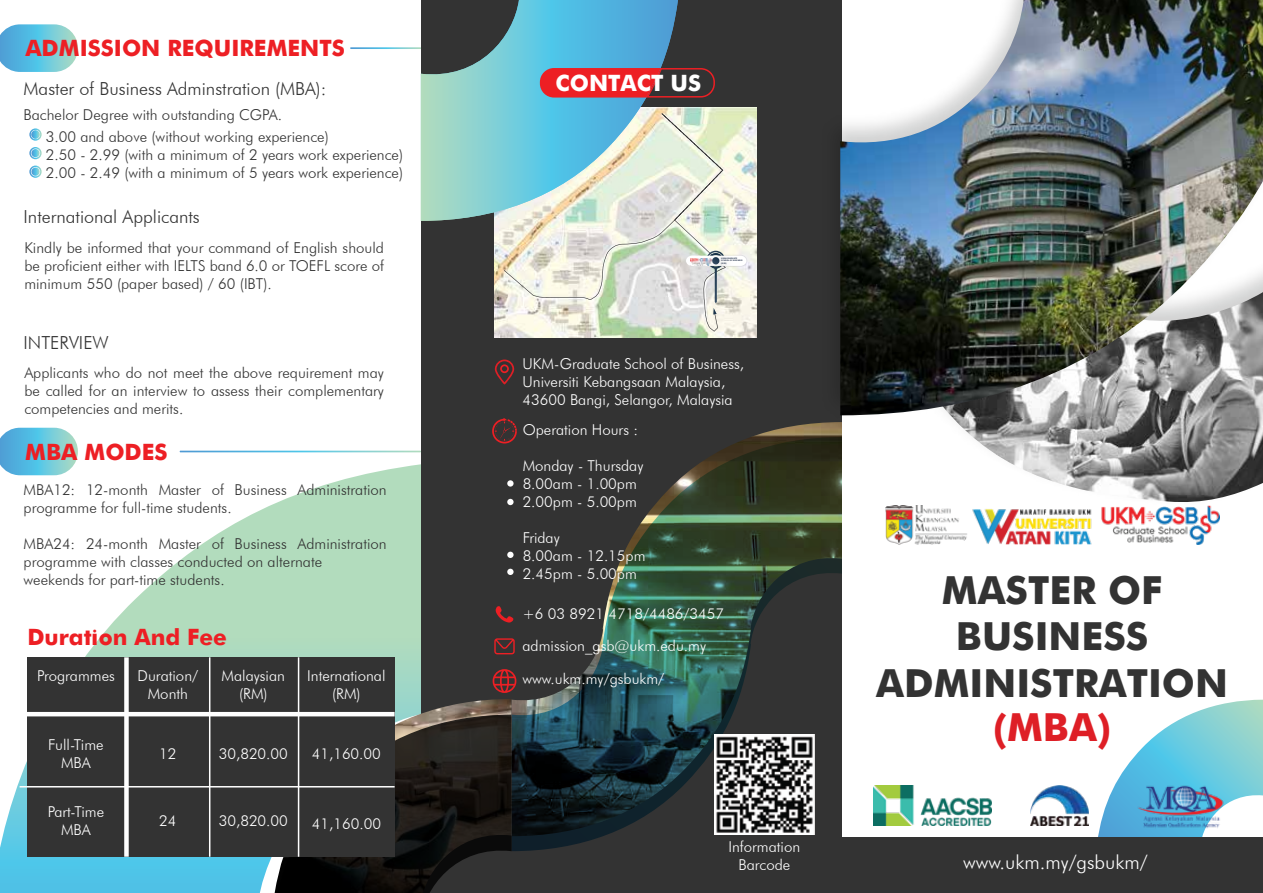
<style>
.page{position:relative;width:1263px;height:893px;background:#fff}
.page>*{position:absolute;margin:0;border:0;box-sizing:border-box;transform-origin:0 0}
.t1{font:700 38.7px/46.3px "Futura";color:#333;text-align:center}
.t2{font:700 38.7px "Futura";color:#de1f26}
.t3{font:700 22.5px "Futura";color:#ed1f24}
.t4{font:700 22.5px "Futura";color:#fff}
.t5{font:300 19.5px "Futura BT";color:#fff}
.t6{font:300 18px "Futura BT";color:#333}
.t7{font:300 15px/18px "Futura BT";color:#333}
.t8{font:300 15px/18px "Futura BT";color:#fff;text-align:center}
.t9{font:800 1.95px/2.4px "Open Sans";color:#475368}
</style>
<div class="page">
<svg style="left:1097px;top:700px;width:166px;height:138px"></svg>
<svg style="left:0;top:464px;width:421px;height:429px"></svg>
<svg style="left:0;top:24px;width:78px;height:48px;background:#77c7de"></svg>
<svg style="left:0;top:428px;width:78px;height:47px;background:#75c7de"></svg>
<img style="left:959px;top:425px;width:304px;height:77px">
<div style="left:421px;top:0;width:421px;height:893px;background:#333"></div>
<img style="left:395px;top:699px;width:117px;height:16px">
<svg style="left:272px;top:715px;width:240px;height:178px"></svg>
<div style="left:842px;top:838px;width:421px;height:55px;background:#333"></div>
<img style="left:840px;top:415px;width:423px;height:10px">
<img style="left:840px;top:0;width:423px;height:415px">
<img style="left:885px;top:506px;width:334px;height:39px">
<img style="left:873px;top:785px;width:118px;height:40px">
<img style="left:1030px;top:786px;width:59px;height:39px">
<img style="left:1119px;top:775px;width:123px;height:60px">
<svg style="left:29px;top:128px;width:13px;height:13px"></svg>
<svg style="left:29px;top:147px;width:13px;height:12px"></svg>
<svg style="left:29px;top:166px;width:13px;height:12px"></svg>
<img style="left:494px;top:108px;width:262px;height:229px">
<img style="left:662px;top:247px;width:95px;height:91px">
<svg style="left:504px;top:113px;width:243px;height:219px;background:#e2e4d7"></svg>
<hr style="left:678px;top:113px;width:1px;height:108px;background:#333">
<hr style="left:679px;top:113px;width:2px;height:108px;background:#333">
<hr style="left:681px;top:113px;width:1px;height:108px;background:#333">
<hr style="left:682px;top:113px;width:1px;height:108px;background:#333">
<hr style="left:683px;top:113px;width:2px;height:108px;background:#333">
<hr style="left:685px;top:113px;width:1px;height:108px;background:#333">
<hr style="left:686px;top:113px;width:2px;height:108px;background:#333">
<hr style="left:688px;top:113px;width:1px;height:108px;background:#333">
<hr style="left:689px;top:113px;width:1px;height:108px;background:#333">
<hr style="left:690px;top:113px;width:2px;height:108px;background:#333">
<hr style="left:692px;top:113px;width:1px;height:108px;background:#333">
<hr style="left:693px;top:113px;width:1px;height:108px;background:#333">
<hr style="left:694px;top:113px;width:2px;height:108px;background:#333">
<hr style="left:696px;top:113px;width:1px;height:108px;background:#333">
<hr style="left:697px;top:113px;width:1px;height:108px;background:#333">
<hr style="left:698px;top:113px;width:2px;height:108px;background:#333">
<hr style="left:700px;top:113px;width:1px;height:108px;background:#333">
<hr style="left:701px;top:113px;width:2px;height:108px;background:#333">
<hr style="left:703px;top:113px;width:1px;height:108px;background:#333">
<hr style="left:704px;top:113px;width:1px;height:108px;background:#333">
<hr style="left:705px;top:113px;width:2px;height:108px;background:#333">
<hr style="left:707px;top:113px;width:1px;height:108px;background:#333">
<hr style="left:708px;top:113px;width:1px;height:108px;background:#333">
<hr style="left:709px;top:113px;width:2px;height:108px;background:#333">
<hr style="left:711px;top:113px;width:1px;height:108px;background:#333">
<hr style="left:712px;top:113px;width:2px;height:108px;background:#333">
<hr style="left:714px;top:113px;width:1px;height:108px;background:#333">
<hr style="left:715px;top:113px;width:1px;height:108px;background:#333">
<hr style="left:716px;top:113px;width:2px;height:108px;background:#333">
<hr style="left:718px;top:113px;width:1px;height:108px;background:#333">
<hr style="left:719px;top:113px;width:1px;height:108px;background:#333">
<hr style="left:720px;top:113px;width:2px;height:108px;background:#333">
<hr style="left:722px;top:113px;width:1px;height:108px;background:#333">
<img style="left:690px;top:258px;width:21px;height:7px">
<img style="left:752px;top:422px;width:90px;height:15px">
<img style="left:512px;top:437px;width:330px;height:414px">
<svg style="left:494px;top:638px;width:21px;height:16px"></svg>
<svg style="left:495px;top:360px;width:19px;height:24px"></svg>
<svg style="left:496px;top:606px;width:17px;height:17px"></svg>
<img style="left:714px;top:734px;width:100px;height:100px">
<svg style="left:492px;top:418px;width:25px;height:25px"></svg>
<div style="left:27px;top:657px;width:368px;height:199px;background:#333"></div>
<div style="left:124px;top:657px;width:5px;height:200px;background:#fff"></div>
<hr style="left:209px;top:657px;width:1px;height:200px;background:#fff">
<hr style="left:298px;top:657px;width:1px;height:200px;background:#fff">
<hr style="left:20px;top:712px;width:375px;height:4px;background:#fff">
<hr style="left:20px;top:786px;width:375px;height:1px;background:#fff">
<svg style="left:493px;top:669px;width:23px;height:24px"></svg>
<svg style="left:507px;top:480px;width:7px;height:7px"></svg>
<div style="left:507px;top:499px;width:7px;height:6px;background:#fff;border-radius:50%"></div>
<div style="left:507px;top:552px;width:7px;height:6px;background:#fff;border-radius:50%"></div>
<div style="left:507px;top:569px;width:7px;height:6px;background:#fff;border-radius:50%"></div>
<svg style="left:350px;top:47px;width:71px;height:2px"></svg>
<svg style="left:180px;top:451px;width:241px;height:1px"></svg>
<svg style="left:421px;top:0;width:257px;height:221px;background:#80bac3"></svg>
<svg style="left:540px;top:68px;width:175px;height:30px"></svg>
<h2 class="t3" style="left:25px;top:32px;width:321px">ADMISSION REQUIREMENTS</h2>
<p class="t6" style="left:24px;top:77px;width:304px">Master of Business Adminstration (MBA):</p>
<p class="t7" style="left:46px;top:103px;width:284px;line-height:21.9px;text-indent:-22px">Bachelor Degree with outstanding CGPA.<br>3.00 and above (without working experience)</p>
<p class="t7" style="left:46px;top:145px;width:359px">2.50 - 2.99 (with a minimum of 2 years work experience)<br>2.00 - 2.49 (with a minimum of 5 years work experience)</p>
<p class="t6" style="left:24px;top:206px;width:178px">International Applicants</p>
<p class="t7" style="left:24px;top:238px;width:361px;text-align:justify">Kindly be informed that your command of English should be proficient either with IELTS band 6.0 or TOEFL score of minimum 550 (paper based) / 60 (IBT).</p>
<p class="t6" style="left:24px;top:332px;width:87px">INTERVIEW</p>
<p class="t7" style="left:24px;top:364px;width:361px;text-align:justify">Applicants who do not meet the above requirement may be called for an interview to assess their complementary competencies and merits.</p>
<h2 class="t3" style="left:25px;top:435px;width:144px">MBA MODES</h2>
<p class="t7" style="left:24px;top:480px;width:365px">MBA12: 12-month Master of Business Administration programme for full-time students.</p>
<p class="t7" style="left:24px;top:534px;width:365px">MBA24: 24-month Master of Business Administration programme with classes conducted on alternate<br>weekends for part-time students.</p>
<h2 class="t3" style="left:27px;top:621px;width:201px">Duration And Fee</h2>
<p class="t8" style="left:37px;top:666px;width:79px">Programmes</p>
<p class="t8" style="left:222px;top:666px;width:65px">Malaysian (RM)</p>
<p class="t8" style="left:307px;top:666px;width:80px">International (RM)</p>
<p class="t8" style="left:138px;top:666px;width:62px">Duration/<br>Month</p>
<p class="t8" style="left:48px;top:735px;width:57px">Full-Time<br>MBA</p>
<p class="t8" style="left:48px;top:803px;width:58px">Part-Time<br>MBA</p>
<p class="t8" style="left:159px;top:744px;width:19px">12</p>
<p class="t8" style="left:219px;top:744px;width:71px">30,820.00</p>
<p class="t8" style="left:312px;top:744px;width:71px">41,160.00</p>
<p class="t8" style="left:159px;top:812px;width:19px">24</p>
<p class="t8" style="left:219px;top:812px;width:71px">30,820.00</p>
<p class="t8" style="left:312px;top:814px;width:71px">41,160.00</p>
<h2 class="t4" style="left:556px;top:67px;width:147px">CONTACT US</h2>
<p class="t9" style="left:721px;top:257px;width:23px">UKM-GRADUATE<br>SCHOOL OF BUSINESS (GSB)</p>
<p class="t8" style="left:522px;top:355px;width:223px;text-align:left">UKM-Graduate School of Business,<br>Universiti Kebangsaan Malaysia,<br>43600 Bangi, Selangor, Malaysia</p>
<p class="t8" style="left:523px;top:421px;width:117px">Operation Hours :</p>
<p class="t8" style="left:523px;top:457px;width:122px;text-align:left">Monday - Thursday<br>8.00am - 1.00pm<br>2.00pm - 5.00pm</p>
<p class="t8" style="left:523px;top:529px;width:124px;text-align:left">Friday<br>8.00am - 12.15pm<br>2.45pm - 5.00pm</p>
<p class="t8" style="left:522px;top:604px;width:203px">+6 03 8921 4718/4486/3457</p>
<p class="t8" style="left:522px;top:637px;width:185px">admission_gsb@ukm.edu.my</p>
<p class="t8" style="left:522px;top:670px;width:143px">www.ukm.my/gsbukm/</p>
<p class="t8" style="left:728px;top:837px;width:73px">Information<br>Barcode</p>
<h1 class="t1" style="left:876px;top:564px;width:353px">MASTER OF<br>BUSINESS<br>ADMINISTRATION</h1>
<h1 class="t2" style="left:993px;top:699px;width:119px">(MBA)</h1>
<h3 class="t5" style="left:963px;top:850px;width:186px">www.ukm.my/gsbukm/</h3>
</div>
